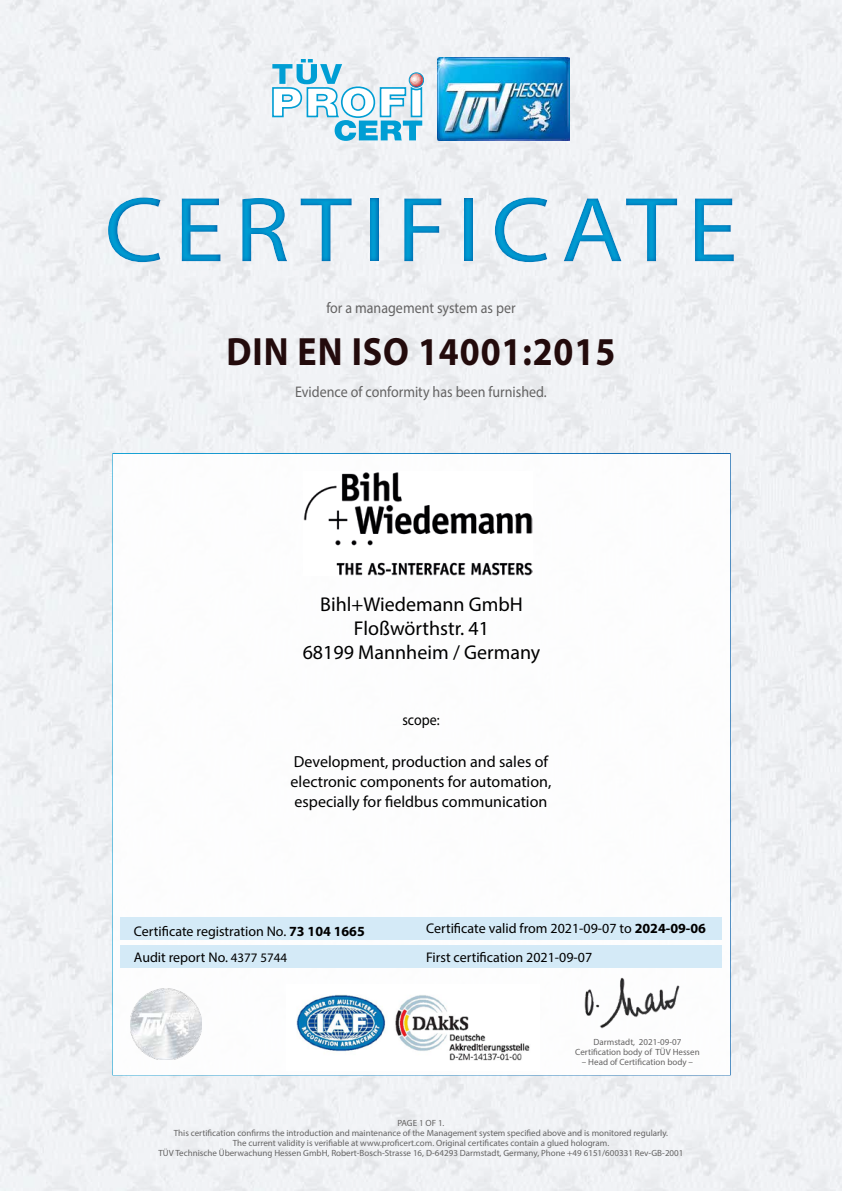
<style>
.page{position:relative;width:842px;height:1191px;background:#fff}
.page>*{position:absolute;margin:0;border:0;box-sizing:border-box;transform-origin:0 0}
.t1{font:93px "Myriad Pro";letter-spacing:.1em;color:#009ed4;scale:1.1 1}
.t2{font:700 39.6px "Myriad Pro";letter-spacing:.025em;color:#230b0c;scale:.91 1}
.t3{font:20px/24px "Myriad Pro";color:#000;text-align:center}
.t4{font:16px/19.6px "Myriad Pro";color:#000}
.t5{font:15.4px "Myriad Pro";color:#646363;scale:.91 1}
.t6{font:15.4px "Myriad Pro";color:#000;scale:.91 1}
.t7{font:14px/26px "Myriad Pro";color:#000}
.t8{font:9px/10px "Myriad Pro";color:#646363;text-align:center}
.s1{font-weight:700}
.s2{font-size:13px}
</style>
<div class="page">
<img style="left:0;top:0;width:842px;height:1191px">
<img style="left:437px;top:57px;width:132px;height:83px">
<svg style="left:272px;top:59px;width:152px;height:82px"></svg>
<div style="left:112px;top:453px;width:619px;height:622px;background:#fff;border:2px solid #fff"></div>
<div style="left:120px;top:945px;width:602px;height:23px;background:#d0e8f7"></div>
<div style="left:121px;top:917px;width:601px;height:22px;background:#d0e8f7"></div>
<img style="left:296px;top:995px;width:234px;height:66px">
<img style="left:749px;top:906px;width:78px;height:54px">
<img style="left:736px;top:795px;width:97px;height:40px">
<img style="left:737px;top:681px;width:95px;height:34px">
<img style="left:738px;top:576px;width:93px;height:35px">
<img style="left:737px;top:479px;width:91px;height:36px">
<img style="left:584px;top:977px;width:96px;height:51px">
<div style="left:0;top:172px;width:842px;height:114px;background:#0061ad;opacity:.75"></div>
<img style="left:130px;top:988px;width:71px;height:71px">
<img style="left:304px;top:472px;width:229px;height:104px">
<h1 class="t1" style="left:104px;top:173px;width:577px">CERTIFICATE</h1>
<h3 class="t5" style="left:326px;top:298px;width:209px">for a management system as per</h3>
<h2 class="t2" style="left:227px;top:326px;width:429px">DIN EN ISO 14001:2015</h2>
<h3 class="t5" style="left:295px;top:382px;width:278px">Evidence of conformity has been furnished.</h3>
<h3 class="t3" style="left:303px;top:592px;width:239px">Bihl+Wiedemann GmbH<br>Floßwörthstr. 41<br>68199 Mannheim / Germany</h3>
<h3 class="t6" style="left:402px;top:710px;width:42px">scope:</h3>
<h3 class="t4" style="left:291px;top:752px;width:262px">Development, production and sales of electronic components for automation, especially for fieldbus communication</h3>
<h3 class="t7" style="left:134px;top:917px;width:232px">Certificate registration No. <span class="s1">73 104 1665<br></span>Audit report No. <span class="s2">4377 5744</span></h3>
<h3 class="t7" style="left:426px;top:915px;width:281px">Certificate valid from 2021-09-07 to <span class="s1">2024-09-06</span></h3>
<h3 class="t7" style="left:426px;top:943px;width:168px">First certification 2021-09-07</h3>
<p class="t8" style="left:575px;top:1037px;width:126px">Darmstadt, 2021-09-07<br>Certification body of TÜV Hessen</p>
<p class="t8" style="left:582px;top:1057px;width:113px">– Head of Certification body –</p>
<p class="t8" style="left:159px;top:1118px;width:526px">PAGE 1 OF 1.<br>This certification confirms the introduction and maintenance of the Management system specified above and is monitored regularly.<br>The current validity is verifiable at www.proficert.com. Original certificates contain a glued hologram.<br>TÜV Technische Überwachung Hessen GmbH, Robert-Bosch-Strasse 16, D-64293 Darmstadt, Germany, Phone +49 6151/600331 Rev-GB-2001</p>
</div>
